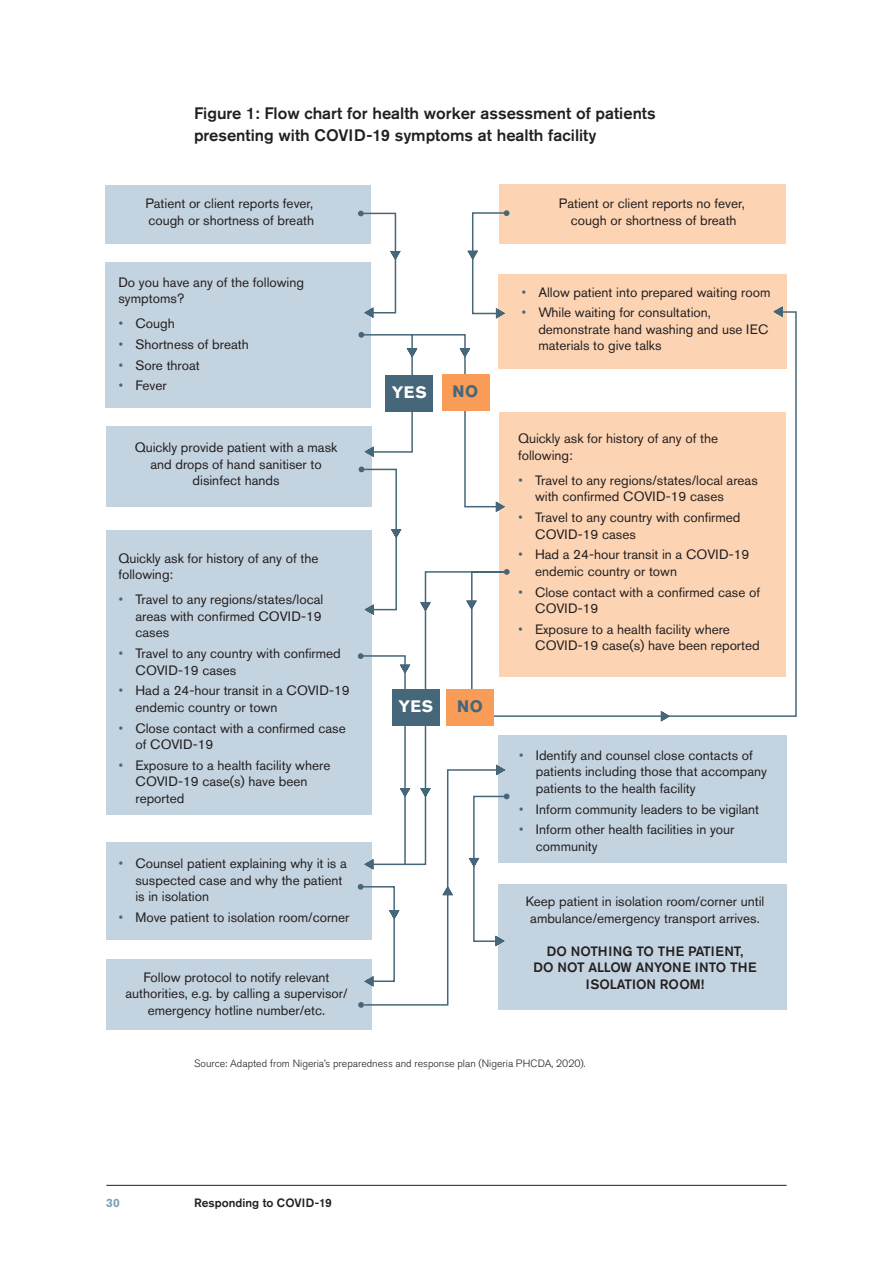
<style>
.page{position:relative;width:893px;height:1263px;background:#fff}
.page>*{position:absolute;margin:0;border:0;box-sizing:border-box;transform-origin:0 0}
.Figure___table_hea{font:500 16.5px/21.8px "Akzidenz Grotesk Std";color:#231f20}
.Lesson_number{font:700 16.5px "Akzidenz Grotesk Std";letter-spacing:.035em;color:#fff}
.Lesson_number-2{font:700 16.5px "Akzidenz Grotesk Std";color:#456779}
.Infographic_text{font:13.5px/16.5px "Akzidenz Grotesk Std";color:#231f20}
.Infographic_text-2{font:500 13.5px/16.5px "Akzidenz Grotesk Std";color:#231f20;text-align:center}
.t1{font:500 12px "Akzidenz Grotesk Std";color:#231f20}
.t2{font:700 12px "Akzidenz Grotesk Std";color:#7ea1b7}
.Source{font:300 10.5px "Akzidenz Grotesk Std";color:#231f20}
.s1{font-family:"Roboto";font-weight:700;color:#456779}
</style>
<div class="page">
<hr style="left:106px;top:1185px;width:681px;height:1px;background:#231f20">
<div style="left:498px;top:275px;width:288px;height:94px;background:#fdd4b3"></div>
<div style="left:500px;top:184px;width:286px;height:59px;background:#fdd4b3"></div>
<div style="left:498px;top:884px;width:288px;height:126px;background:#c3d3df"></div>
<div style="left:106px;top:959px;width:265px;height:70px;background:#c3d3df"></div>
<div style="left:106px;top:842px;width:265px;height:97px;background:#c3d3df"></div>
<div style="left:105px;top:185px;width:266px;height:58px;background:#c3d3df"></div>
<div style="left:105px;top:262px;width:266px;height:146px;background:#c3d3df"></div>
<div style="left:106px;top:426px;width:265px;height:81px;background:#c3d3df"></div>
<div style="left:106px;top:531px;width:265px;height:284px;background:#c3d3df"></div>
<svg style="left:358px;top:211px;width:43px;height:102px"></svg>
<svg style="left:467px;top:210px;width:42px;height:100px"></svg>
<svg style="left:365px;top:310px;width:432px;height:553px"></svg>
<svg style="left:773px;top:306px;width:9px;height:11px"></svg>
<svg style="left:661px;top:711px;width:9px;height:10px"></svg>
<svg style="left:358px;top:332px;width:152px;height:283px"></svg>
<svg style="left:358px;top:653px;width:151px;height:355px"></svg>
<div style="left:392px;top:690px;width:48px;height:36px;background:#456779"></div>
<p class="Figure___table_hea" style="left:194px;top:102px;width:463px">Figure 1: Flow chart for health worker assessment of patients presenting with COVID-19 symptoms at health facility</p>
<p class="Infographic_text" style="left:145px;top:195px;width:169px">Patient or client reports fever,</p>
<p class="Infographic_text" style="left:148px;top:212px;width:167px">cough or shortness of breath</p>
<p class="Infographic_text" style="left:118px;top:274px;width:187px">Do you have any of the following symptoms?</p>
<p class="Infographic_text" style="left:118px;top:315px;width:58px"><span class="s1">•</span> Cough</p>
<p class="Infographic_text" style="left:118px;top:336px;width:132px"><span class="s1">•</span> Shortness of breath</p>
<p class="Infographic_text" style="left:118px;top:357px;width:83px"><span class="s1">•</span> Sore throat</p>
<p class="Infographic_text" style="left:118px;top:377px;width:50px"><span class="s1">•</span> Fever</p>
<p class="Infographic_text" style="left:135px;top:439px;width:204px;text-align:center">Quickly provide patient with a mask and drops of hand sanitiser to disinfect hands</p>
<p class="Infographic_text" style="left:118px;top:550px;width:202px">Quickly ask for history of any of the following:</p>
<p class="Infographic_text" style="left:135px;top:591px;width:189px;text-align:justify;text-indent:-17px"><span class="s1">•</span> Travel to any regions/states/local areas with confirmed COVID-19 cases</p>
<p class="Infographic_text" style="left:135px;top:645px;width:207px;text-indent:-17px"><span class="s1">•</span> Travel to any country with confirmed<br>COVID-19 cases</p>
<p class="Infographic_text" style="left:135px;top:682px;width:216px;text-indent:-17px"><span class="s1">•</span> Had a 24-hour transit in a COVID-19 endemic country or town</p>
<p class="Infographic_text" style="left:135px;top:720px;width:212px;text-indent:-17px"><span class="s1">•</span> Close contact with a confirmed case of COVID-19</p>
<p class="Infographic_text" style="left:135px;top:757px;width:196px;text-indent:-17px"><span class="s1">•</span> Exposure to a health facility where<br>COVID-19 case(s) have been reported</p>
<p class="Infographic_text" style="left:135px;top:855px;width:213px;text-indent:-17px"><span class="s1">•</span> Counsel patient explaining why it is a suspected case and why the patient is in isolation</p>
<p class="Infographic_text" style="left:118px;top:909px;width:233px"><span class="s1">•</span> Move patient to isolation room/corner</p>
<p class="Infographic_text" style="left:125px;top:968px;width:224px;text-align:center">Follow protocol to notify relevant authorities, e.g. by calling a supervisor/ emergency hotline number/etc.</p>
<p class="Lesson_number" style="left:392px;top:382px;width:36px">YES</p>
<p class="Lesson_number-2" style="left:453px;top:382px;width:27px">NO</p>
<p class="Lesson_number" style="left:398px;top:697px;width:36px">YES</p>
<p class="Lesson_number-2" style="left:457px;top:697px;width:27px">NO</p>
<p class="Infographic_text" style="left:559px;top:195px;width:187px">Patient or client reports no fever,</p>
<p class="Infographic_text" style="left:571px;top:212px;width:167px">cough or shortness of breath</p>
<p class="Infographic_text" style="left:521px;top:284px;width:251px"><span class="s1">•</span> Allow patient into prepared waiting room</p>
<p class="Infographic_text" style="left:538px;top:304px;width:232px;text-indent:-17px"><span class="s1">•</span> While waiting for consultation, demonstrate hand washing and use IEC materials to give talks</p>
<p class="Infographic_text" style="left:518px;top:430px;width:202px">Quickly ask for history of any of the following:</p>
<p class="Infographic_text" style="left:535px;top:472px;width:224px;text-indent:-17px"><span class="s1">•</span> Travel to any regions/states/local areas with confirmed COVID-19 cases</p>
<p class="Infographic_text" style="left:535px;top:509px;width:207px;text-indent:-17px"><span class="s1">•</span> Travel to any country with confirmed<br>COVID-19 cases</p>
<p class="Infographic_text" style="left:535px;top:546px;width:216px;text-indent:-17px"><span class="s1">•</span> Had a 24-hour transit in a COVID-19 endemic country or town</p>
<p class="Infographic_text" style="left:535px;top:584px;width:226px;text-indent:-17px"><span class="s1">•</span> Close contact with a confirmed case of<br>COVID-19</p>
<p class="Infographic_text" style="left:535px;top:621px;width:226px;text-indent:-17px"><span class="s1">•</span> Exposure to a health facility where<br>COVID-19 case(s) have been reported</p>
<p class="Infographic_text" style="left:536px;top:747px;width:233px;text-indent:-17px"><span class="s1">•</span> Identify and counsel close contacts of patients including those that accompany patients to the health facility</p>
<p class="Infographic_text" style="left:519px;top:800px;width:242px"><span class="s1">•</span> Inform community leaders to be vigilant</p>
<p class="Infographic_text" style="left:536px;top:821px;width:200px;text-indent:-17px"><span class="s1">•</span> Inform other health facilities in your community</p>
<p class="Infographic_text" style="left:526px;top:893px;width:240px;text-align:center">Keep patient in isolation room/corner until ambulance/emergency transport arrives.</p>
<p class="Infographic_text-2" style="left:547px;top:942px;width:198px">DO NOTHING TO THE PATIENT,</p>
<p class="Infographic_text-2" style="left:533px;top:959px;width:225px">DO NOT ALLOW ANYONE INTO THE<br>ISOLATION ROOM!</p>
<p class="Source" style="left:194px;top:1058px;width:393px">Source: Adapted from Nigeria’s preparedness and response plan (Nigeria PHCDA, 2020).</p>
<p class="t2" style="left:106px;top:1196px;width:15px">30</p>
<p class="t1" style="left:194px;top:1195px;width:139px">Responding to COVID-19</p>
</div>
